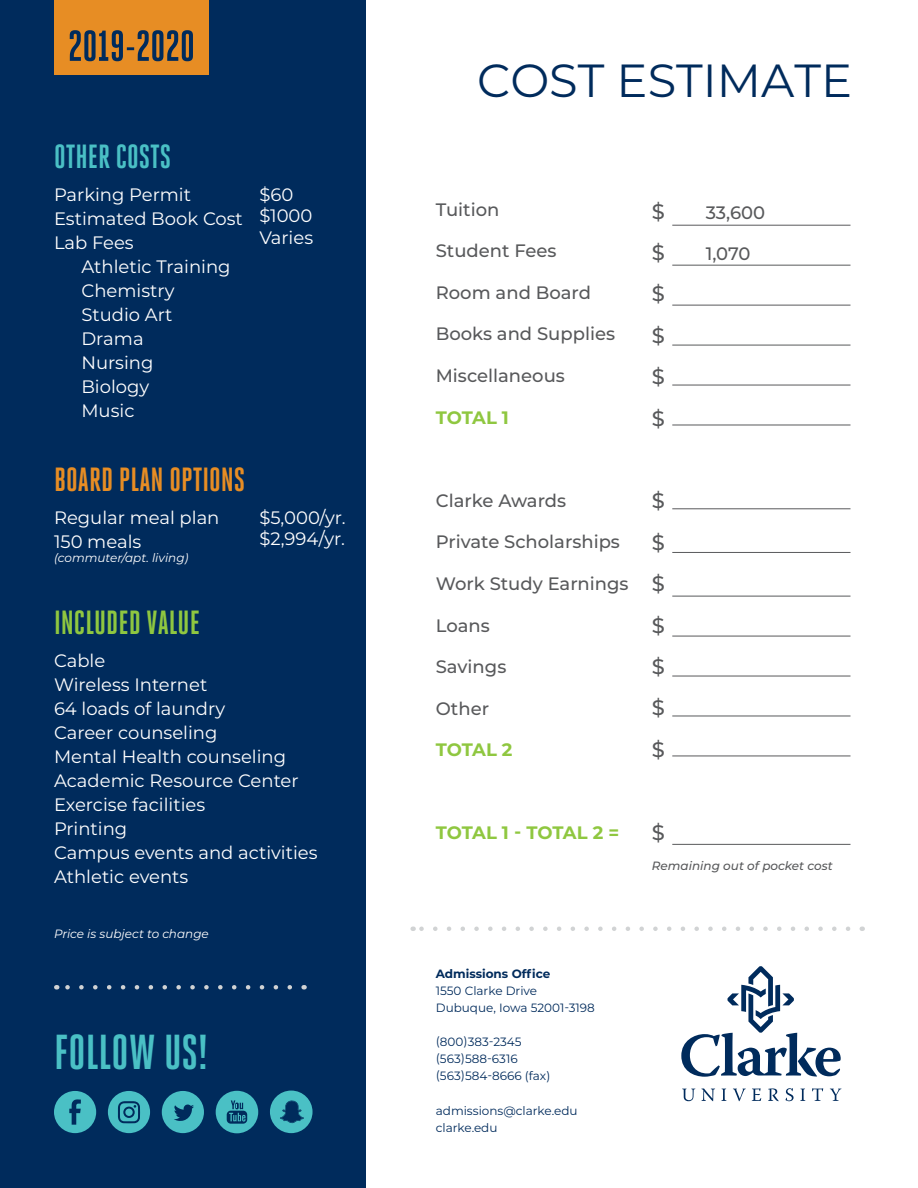
<style>
.page{position:relative;width:918px;height:1188px;background:#fff}
.page>*{position:absolute;margin:0;border:0;box-sizing:border-box;transform-origin:0 0}
.t1{font:700 49.05px "Heroic Condensed";color:#4ac0c5}
.t2{font:46.35px "Montserrat";color:#002b5c}
.t3{font:700 33.45px "Heroic Condensed";color:#e78d24}
.t4{font:700 33.45px "Heroic Condensed";color:#8fc740}
.t5{font:700 33.45px "Heroic Condensed";color:#4ac0c5}
.t6{font:500 21px/41.4px "Montserrat";color:#58595b;text-align:justify}
.t7{font:18px/24px "Montserrat";color:#fff}
.t8{font:500 18px "Montserrat";color:#58595b}
.t9{font:700 18px "Montserrat";letter-spacing:-.01em;color:#8fc740}
.t10{font:12px/17.1px "Montserrat";color:#002b5c}
.t11{font:italic 12px "Montserrat";color:#fff}
.t12{font:italic 500 12px "Montserrat";color:#58595b}
.t13{font:700 12px "Montserrat";color:#002b5c}
</style>
<div class="page">
<div style="left:0;top:0;width:366px;height:1188px;background:#002b5c"></div>
<hr style="left:672px;top:225px;width:179px;height:1px;background:#58595b">
<hr style="left:672px;top:596px;width:179px;height:1px;background:#58595b">
<hr style="left:672px;top:844px;width:179px;height:1px;background:#58595b">
<hr style="left:672px;top:385px;width:179px;height:1px;background:#58595b">
<hr style="left:672px;top:265px;width:179px;height:1px;background:#58595b">
<hr style="left:672px;top:636px;width:179px;height:1px;background:#58595b">
<hr style="left:672px;top:425px;width:179px;height:1px;background:#58595b">
<hr style="left:672px;top:305px;width:179px;height:1px;background:#58595b">
<hr style="left:672px;top:676px;width:179px;height:1px;background:#58595b">
<hr style="left:672px;top:508px;width:179px;height:1px;background:#58595b">
<hr style="left:672px;top:345px;width:179px;height:1px;background:#58595b">
<hr style="left:672px;top:716px;width:179px;height:1px;background:#58595b">
<hr style="left:672px;top:756px;width:179px;height:1px;background:#58595b">
<hr style="left:672px;top:552px;width:179px;height:1px;background:#58595b">
<svg style="left:108px;top:1091px;width:42px;height:42px"></svg>
<div style="left:125px;top:1109px;width:8px;height:7px;background:#4ac0c5;border-radius:50%"></div>
<svg style="left:162px;top:1091px;width:42px;height:42px"></svg>
<svg style="left:54px;top:1091px;width:42px;height:42px"></svg>
<div style="left:270px;top:1091px;width:43px;height:42px;background:#4ac0c5;border-radius:50%"></div>
<svg style="left:280px;top:1100px;width:24px;height:23px"></svg>
<svg style="left:65px;top:985px;width:225px;height:5px"></svg>
<svg style="left:413px;top:927px;width:435px;height:4px"></svg>
<svg style="left:682px;top:1089px;width:13px;height:12px"></svg>
<svg style="left:701px;top:1088px;width:14px;height:13px"></svg>
<svg style="left:721px;top:1089px;width:6px;height:12px"></svg>
<svg style="left:733px;top:1089px;width:13px;height:12px"></svg>
<svg style="left:752px;top:1088px;width:9px;height:13px"></svg>
<svg style="left:768px;top:1088px;width:11px;height:13px"></svg>
<svg style="left:786px;top:1088px;width:8px;height:13px"></svg>
<svg style="left:800px;top:1089px;width:5px;height:12px"></svg>
<svg style="left:812px;top:1088px;width:11px;height:13px"></svg>
<svg style="left:830px;top:1089px;width:11px;height:12px"></svg>
<svg style="left:681px;top:966px;width:160px;height:111px"></svg>
<svg style="left:216px;top:1091px;width:42px;height:42px"></svg>
<div style="left:54px;top:0;width:155px;height:75px;background:#e78d24"></div>
<svg style="left:70px;top:30px;width:123px;height:31px"></svg>
<h3 class="t5" style="left:54px;top:138px;width:119px">OTHER COSTS</h3>
<p class="t7" style="left:54px;top:182px;width:190px">Parking Permit<br>Estimated Book Cost<br>Lab Fees</p>
<p class="t7" style="left:81px;top:254px;width:151px">Athletic Training<br>Chemistry<br>Studio Art<br>Drama<br>Nursing<br>Biology<br>Music</p>
<p class="t7" style="left:259px;top:183px;width:55px;line-height:21.6px">$60 $1000<br>Varies</p>
<h3 class="t3" style="left:54px;top:461px;width:193px">BOARD PLAN OPTIONS</h3>
<p class="t7" style="left:54px;top:505px;width:167px">Regular meal plan<br>150 meals</p>
<p class="t11" style="left:54px;top:550px;width:136px">(commuter/apt. living)</p>
<p class="t7" style="left:259px;top:506px;width:88px;line-height:21.6px">$5,000/yr. $2,994/yr.</p>
<h3 class="t4" style="left:54px;top:604px;width:147px">INCLUDED VALUE</h3>
<p class="t7" style="left:54px;top:648px;width:265px">Cable<br>Wireless Internet<br>64 loads of laundry<br>Career counseling<br>Mental Health counseling<br>Academic Resource Center<br>Exercise facilities<br>Printing<br>Campus events and activities<br>Athletic events</p>
<p class="t11" style="left:54px;top:926px;width:156px">Price is subject to change</p>
<h1 class="t1" style="left:54px;top:1025px;width:155px">FOLLOW US!</h1>
<h2 class="t2" style="left:477px;top:48px;width:377px">COST ESTIMATE</h2>
<p class="t8" style="left:436px;top:197px;width:65px">Tuition</p>
<p class="t8" style="left:436px;top:238px;width:122px">Student Fees</p>
<p class="t8" style="left:436px;top:280px;width:157px">Room and Board</p>
<p class="t8" style="left:436px;top:322px;width:181px">Books and Supplies</p>
<p class="t8" style="left:436px;top:363px;width:131px">Miscellaneous</p>
<p class="t9" style="left:436px;top:404px;width:75px">TOTAL 1</p>
<p class="t6" style="left:652px;top:190px;width:15px">$</p>
<p class="t8" style="left:706px;top:200px;width:61px">33,600</p>
<p class="t6" style="left:652px;top:231px;width:15px">$</p>
<p class="t8" style="left:706px;top:241px;width:46px">1,070</p>
<p class="t6" style="left:652px;top:272px;width:15px">$ $ $ $</p>
<p class="t8" style="left:436px;top:488px;width:132px">Clarke Awards</p>
<p class="t8" style="left:436px;top:529px;width:186px">Private Scholarships</p>
<p class="t8" style="left:436px;top:571px;width:194px">Work Study Earnings</p>
<p class="t8" style="left:436px;top:613px;width:55px">Loans</p>
<p class="t8" style="left:436px;top:654px;width:72px">Savings</p>
<p class="t8" style="left:436px;top:696px;width:55px">Other</p>
<p class="t9" style="left:436px;top:737px;width:78px">TOTAL 2</p>
<p class="t6" style="left:652px;top:479px;width:15px">$ $ $ $ $ $ $</p>
<p class="t9" style="left:436px;top:820px;width:185px">TOTAL 1 - TOTAL 2 =</p>
<p class="t6" style="left:652px;top:811px;width:15px">$</p>
<p class="t12" style="left:652px;top:858px;width:183px">Remaining out of pocket cost</p>
<p class="t13" style="left:436px;top:965px;width:116px">Admissions Office</p>
<p class="t10" style="left:436px;top:982px;width:161px">1550 Clarke Drive<br>Dubuque, Iowa 52001-3198</p>
<p class="t10" style="left:436px;top:1033px;width:116px">(800)383-2345 (563)588-6316 (563)584-8666 (fax)</p>
<p class="t10" style="left:436px;top:1101px;width:143px">admissions@clarke.edu clarke.edu</p>
</div>
